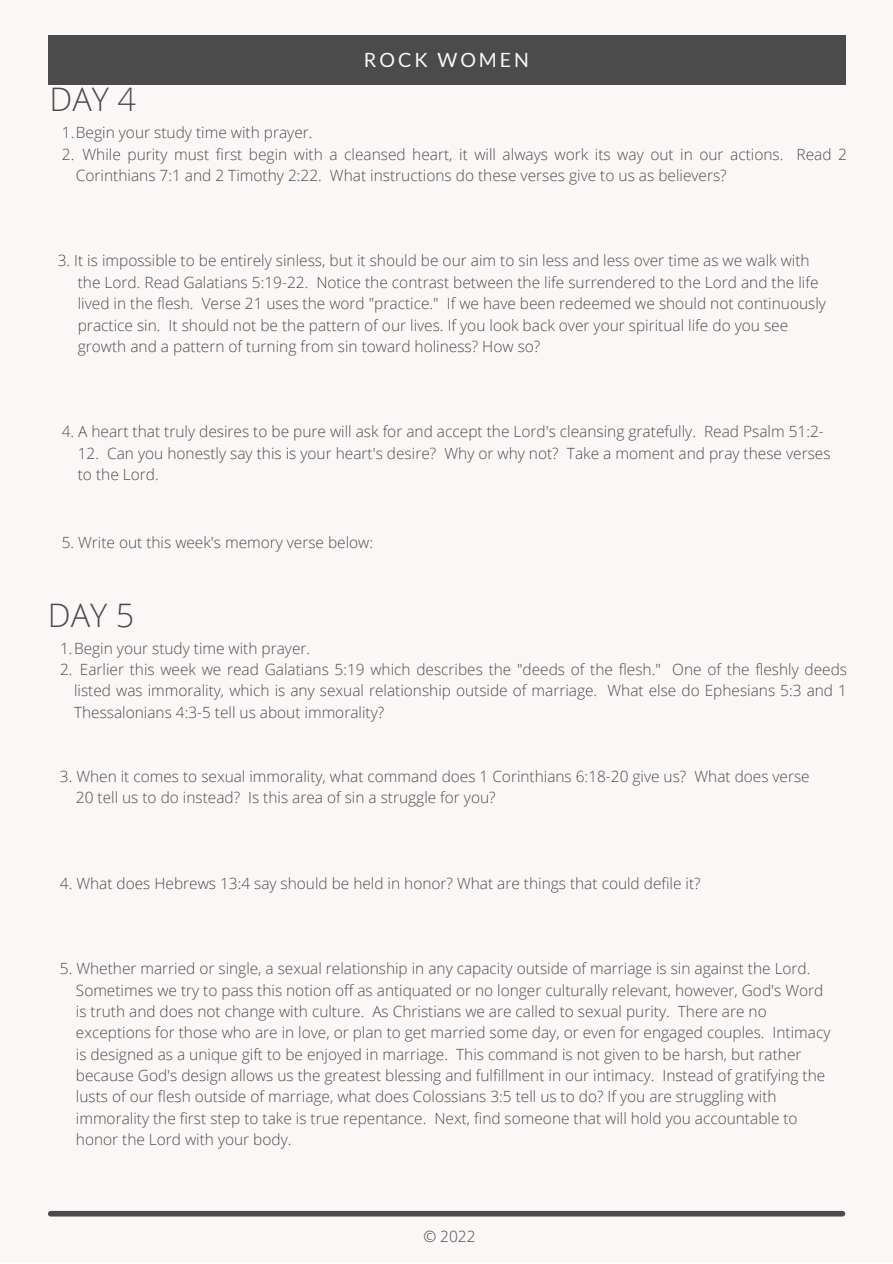
<style>
.page{position:relative;width:893px;height:1264px;background:#fff}
.page>*{position:absolute;margin:0;border:0;box-sizing:border-box;transform-origin:0 0}
.t1{font:300 32.4px "Open Sans";color:#4b4b4b}
.t2{font:19.65px "Lato";letter-spacing:.15em;color:#fcf7f7}
.t3{font:300 15.45px/21.3px "Open Sans";color:#4b4b4b;text-align:justify}
</style>
<div class="page">
<div style="left:0;top:0;width:892px;height:1262px;background:#fcf7f7"></div>
<div style="left:48px;top:35px;width:797px;height:50px;background:#4b4b4b"></div>
<div style="left:51px;top:1210px;width:791px;height:6px;background:#4b4b4b"></div>
<p class="t2" style="left:364px;top:47px;width:167px">ROCK WOMEN</p>
<p class="t1" style="left:50px;top:77px;width:88px">DAY 4</p>
<p class="t3" style="left:62px;top:143px;width:14px">2.</p>
<p class="t3" style="left:62px;top:122px;width:252px">1.Begin your study time with prayer.</p>
<p class="t3" style="left:76px;top:143px;width:772px;text-indent:7px">While purity must first begin with a cleansed heart, it will always work its way out in our actions. Read 2<br>Corinthians 7:1 and 2 Timothy 2:22. What instructions do these verses give to us as believers?</p>
<p class="t3" style="left:58px;top:250px;width:753px">3. It is impossible to be entirely sinless, but it should be our aim to sin less and less over time as we walk with</p>
<p class="t3" style="left:78px;top:271px;width:742px">the Lord. Read Galatians 5:19-22. Notice the contrast between the life surrendered to the Lord and the life</p>
<p class="t3" style="left:78px;top:292px;width:749px">lived in the flesh. Verse 21 uses the word "practice." If we have been redeemed we should not continuously</p>
<p class="t3" style="left:78px;top:314px;width:711px">practice sin. It should not be the pattern of our lives. If you look back over your spiritual life do you see</p>
<p class="t3" style="left:78px;top:335px;width:464px">growth and a pattern of turning from sin toward holiness? How so?</p>
<p class="t3" style="left:62px;top:421px;width:763px">4. A heart that truly desires to be pure will ask for and accept the Lord's cleansing gratefully. Read Psalm 51:2-</p>
<p class="t3" style="left:78px;top:442px;width:754px">12. Can you honestly say this is your heart's desire? Why or why not? Take a moment and pray these verses</p>
<p class="t3" style="left:78px;top:463px;width:82px">to the Lord.</p>
<p class="t3" style="left:62px;top:531px;width:313px">5. Write out this week's memory verse below:</p>
<p class="t1" style="left:48px;top:592px;width:88px">DAY 5</p>
<p class="t3" style="left:60px;top:658px;width:14px">2.</p>
<p class="t3" style="left:60px;top:637px;width:251px">1.Begin your study time with prayer.</p>
<p class="t3" style="left:74px;top:658px;width:774px;text-indent:6px">Earlier this week we read Galatians 5:19 which describes the "deeds of the flesh." One of the fleshly deeds listed was immorality, which is any sexual relationship outside of marriage. What else do Ephesians 5:3 and 1<br>Thessalonians 4:3-5 tell us about immorality?</p>
<p class="t3" style="left:60px;top:765px;width:751px">3. When it comes to sexual immorality, what command does 1 Corinthians 6:18-20 give us? What does verse</p>
<p class="t3" style="left:76px;top:786px;width:421px">20 tell us to do instead? Is this area of sin a struggle for you?</p>
<p class="t3" style="left:60px;top:872px;width:642px">4. What does Hebrews 13:4 say should be held in honor? What are things that could defile it?</p>
<p class="t3" style="left:60px;top:957px;width:752px">5. Whether married or single, a sexual relationship in any capacity outside of marriage is sin against the Lord.</p>
<p class="t3" style="left:76px;top:978px;width:748px">Sometimes we try to pass this notion off as antiquated or no longer culturally relevant, however, God's Word</p>
<p class="t3" style="left:76px;top:1000px;width:692px">is truth and does not change with culture. As Christians we are called to sexual purity. There are no</p>
<p class="t3" style="left:76px;top:1021px;width:756px">exceptions for those who are in love, or plan to get married some day, or even for engaged couples. Intimacy</p>
<p class="t3" style="left:76px;top:1042px;width:727px">is designed as a unique gift to be enjoyed in marriage. This command is not given to be harsh, but rather</p>
<p class="t3" style="left:76px;top:1064px;width:750px">because God's design allows us the greatest blessing and fulfillment in our intimacy. Instead of gratifying the</p>
<p class="t3" style="left:76px;top:1085px;width:702px">lusts of our flesh outside of marriage, what does Colossians 3:5 tell us to do? If you are struggling with</p>
<p class="t3" style="left:76px;top:1107px;width:723px">immorality the first step to take is true repentance. Next, find someone that will hold you accountable to</p>
<p class="t3" style="left:76px;top:1128px;width:217px">honor the Lord with your body.</p>
<p class="t3" style="left:423px;top:1225px;width:54px">© 2022</p>
</div>
